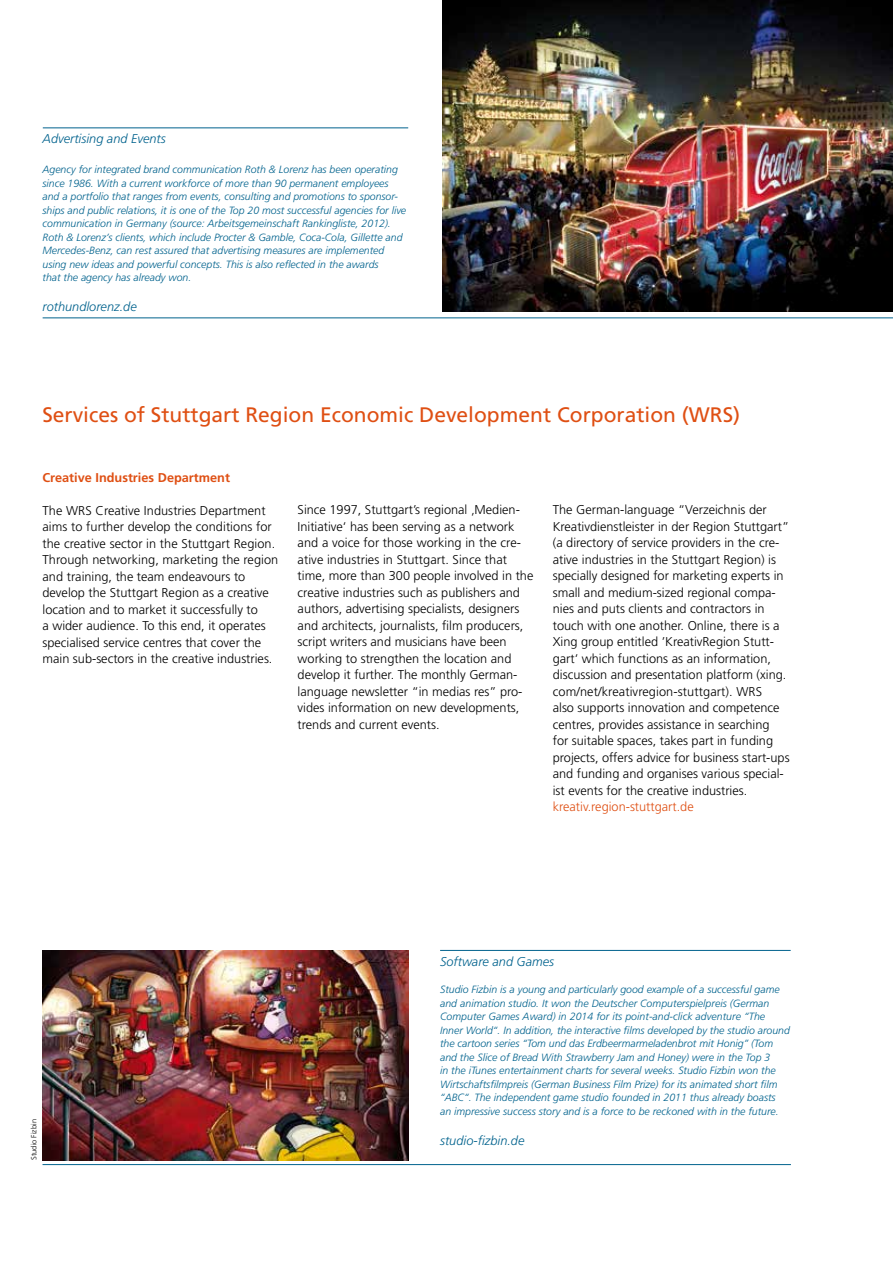
<style>
.page{position:relative;width:893px;height:1263px;background:#fff}
.page>*{position:absolute;margin:0;border:0;box-sizing:border-box;transform-origin:0 0}
.t1{font:21px "Frutiger";color:#df4f13}
.t2{font:300 12.75px/16.5px "Frutiger";color:#000}
.t3{font:italic 300 12.75px "Frutiger";color:#00628d}
.t4{font:700 12.75px "Frutiger";color:#df4f13}
.t5{font:300 12.75px "Frutiger";color:#df4f13}
.t6{font:italic 300 10.5px/13.5px "Frutiger";color:#00628d}
.t7{font:300 7.5px "Frutiger";color:#000}
</style>
<div class="page">
<img style="left:442px;top:0;width:451px;height:311px">
<hr style="left:43px;top:127px;width:365px;height:1px;background:#00628d">
<hr style="left:43px;top:317px;width:850px;height:1px;background:#00628d">
<img style="left:43px;top:951px;width:365px;height:209px">
<hr style="left:440px;top:950px;width:351px;height:1px;background:#00628d">
<hr style="left:43px;top:1164px;width:748px;height:1px;background:#00628d">
<p class="t3" style="left:43px;top:132px;width:125px">Advertising and Events</p>
<p class="t6" style="left:43px;top:163px;width:365px">Agency for integrated brand communication Roth &amp; Lorenz has been operating since 1986. With a current workforce of more than 90 permanent employees and a portfolio that ranges from events, consulting and promotions to sponsor&shy;ships and public relations, it is one of the Top 20 most successful agencies for live communication in Germany (source: Arbeitsgemeinschaft Rankingliste, 2012).<br>Roth &amp; Lorenz’s clients, which include Procter &amp; Gamble, Coca-Cola, Gillette and Mercedes-Benz, can rest assured that advertising measures are implemented using new ideas and powerful concepts. This is also reflected in the awards<br>that the agency has already won.</p>
<p class="t3" style="left:43px;top:300px;width:96px">rothundlorenz.de</p>
<h1 class="t1" style="left:42px;top:402px;width:699px">Services of Stuttgart Region Economic Development Corporation (WRS)</h1>
<p class="t4" style="left:43px;top:470px;width:189px">Creative Industries Department</p>
<p class="t2" style="left:43px;top:502px;width:237px">The WRS Creative Industries Department aims to further develop the conditions for the creative sector in the Stuttgart Region.<br>Through networking, marketing the region and training, the team endeavours to develop the Stuttgart Region as a creative location and to market it successfully to<br>a wider audience. To this end, it operates specialised service centres that cover the main sub-sectors in the creative industries.</p>
<p class="t2" style="left:298px;top:502px;width:237px">Since 1997, Stuttgart’s regional ‚Medien-Initiative‘ has been serving as a network and a voice for those working in the cre&shy;ative industries in Stuttgart. Since that time, more than 300 people involved in the creative industries such as publishers and authors, advertising specialists, designers and architects, journalists, film producers, script writers and musicians have been working to strengthen the location and develop it further. The monthly German&shy;language newsletter “in medias res” pro&shy;vides information on new developments, trends and current events.</p>
<p class="t2" style="left:553px;top:502px;width:238px">The German-language “Verzeichnis der Kreativdienstleister in der Region Stuttgart” (a directory of service providers in the cre&shy;ative industries in the Stuttgart Region) is specially designed for marketing experts in small and medium-sized regional compa&shy;nies and puts clients and contractors in touch with one another. Online, there is a Xing group entitled ’KreativRegion Stutt&shy;gart‘ which functions as an information, discussion and presentation platform (xing. com/net/kreativregion-stuttgart). WRS<br>also supports innovation and competence centres, provides assistance in searching<br>for suitable spaces, takes part in funding projects, offers advice for business start-ups and funding and organises various special&shy;ist events for the creative industries.</p>
<p class="t5" style="left:553px;top:799px;width:142px">kreativ.region-stuttgart.de</p>
<p class="t7" style="left:30px;top:1160px;width:42px;rotate:-90deg">Studio Fizbin</p>
<p class="t3" style="left:440px;top:954px;width:116px">Software and Games</p>
<p class="t6" style="left:440px;top:983px;width:351px">Studio Fizbin is a young and particularly good example of a successful game and animation studio. It won the Deutscher Computerspielpreis (German Computer Games Award) in 2014 for its point-and-click adventure “The Inner World“. In addition, the interactive films developed by the studio around the cartoon series “Tom und das Erdbeermarmeladenbrot mit Honig” (Tom and the Slice of Bread With Strawberry Jam and Honey) were in the Top 3<br>in the iTunes entertainment charts for several weeks. Studio Fizbin won the Wirtschaftsfilmpreis (German Business Film Prize) for its animated short film “ABC“. The independent game studio founded in 2011 thus already boasts<br>an impressive success story and is a force to be reckoned with in the future.</p>
<p class="t3" style="left:440px;top:1133px;width:86px">studio-fizbin.de</p>
</div>
